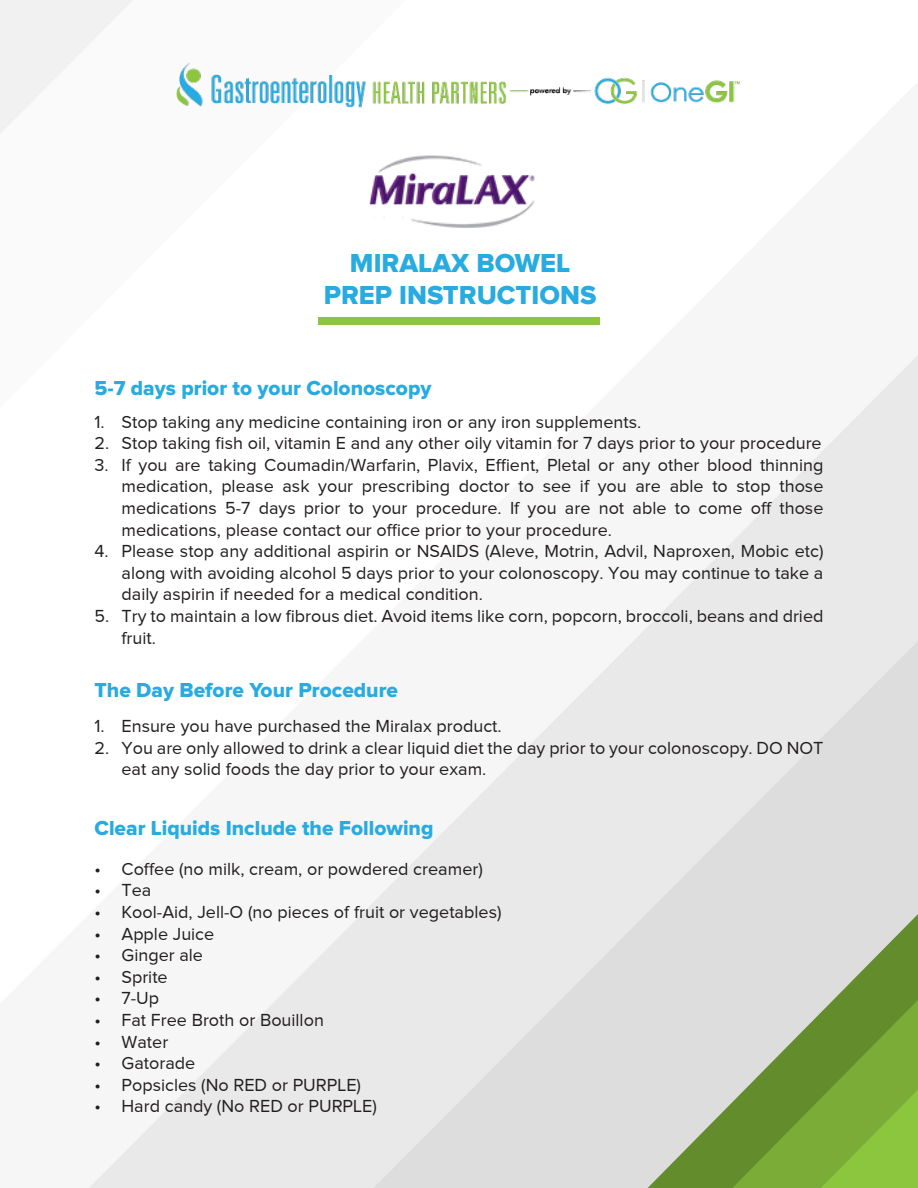
<style>
.page{position:relative;width:918px;height:1188px;background:#fff}
.page>*{position:absolute;margin:0;border:0;box-sizing:border-box;transform-origin:0 0}
.t1{font:27px "Proxima Nova Extrabld";color:#28abe0}
.t2{font:21px "Proxima Nova Extrabld";color:#28abe0}
.t3{font:18px/21.6px "Proxima Nova";color:#231f20;text-align:justify}
</style>
<div class="page">
<img style="left:0;top:0;width:918px;height:1188px">
<img style="left:166px;top:58px;width:586px;height:63px">
<div style="left:318px;top:318px;width:282px;height:7px;background:#8cc53e"></div>
<img style="left:645px;top:914px;width:273px;height:273px">
<img style="left:367px;top:151px;width:169px;height:80px">
<p class="t1" style="left:350px;top:251px;width:222px">MIRALAX BOWEL</p>
<p class="t1" style="left:324px;top:283px;width:274px">PREP INSTRUCTIONS</p>
<p class="t2" style="left:95px;top:379px;width:338px">5-7 days prior to your Colonoscopy</p>
<p class="t3" style="left:95px;top:411px;width:548px">1. Stop taking any medicine containing iron or any iron supplements.</p>
<p class="t3" style="left:95px;top:432px;width:729px">2. Stop taking fish oil, vitamin E and any other oily vitamin for 7 days prior to your procedure</p>
<p class="t3" style="left:122px;top:454px;width:704px;text-indent:-27px">3. If you are taking Coumadin/Warfarin, Plavix, Effient, Pletal or any other blood thinning medication, please ask your prescribing doctor to see if you are able to stop those medications 5-7 days prior to your procedure. If you are not able to come off those medications, please contact our office prior to your procedure.</p>
<p class="t3" style="left:122px;top:540px;width:703px;text-indent:-27px">4. Please stop any additional aspirin or NSAIDS (Aleve, Motrin, Advil, Naproxen, Mobic etc) along with avoiding alcohol 5 days prior to your colonoscopy. You may continue to take a daily aspirin if needed for a medical condition.</p>
<p class="t3" style="left:122px;top:605px;width:703px;text-indent:-27px">5. Try to maintain a low fibrous diet. Avoid items like corn, popcorn, broccoli, beans and dried fruit.</p>
<p class="t2" style="left:95px;top:680px;width:305px">The Day Before Your Procedure</p>
<p class="t3" style="left:95px;top:715px;width:409px">1. Ensure you have purchased the Miralax product.</p>
<p class="t3" style="left:122px;top:737px;width:703px;text-indent:-27px">2. You are only allowed to drink a clear liquid diet the day prior to your colonoscopy. DO NOT eat any solid foods the day prior to your exam.</p>
<p class="t2" style="left:95px;top:818px;width:340px">Clear Liquids Include the Following</p>
<p class="t3" style="left:95px;top:858px;width:390px">• Coffee (no milk, cream, or powdered creamer)</p>
<p class="t3" style="left:95px;top:879px;width:58px">• Tea</p>
<p class="t3" style="left:95px;top:901px;width:408px">• Kool-Aid, Jell-O (no pieces of fruit or vegetables)</p>
<p class="t3" style="left:95px;top:923px;width:121px">• Apple Juice</p>
<p class="t3" style="left:95px;top:944px;width:110px">• Ginger ale</p>
<p class="t3" style="left:95px;top:966px;width:75px">• Sprite</p>
<p class="t3" style="left:95px;top:987px;width:66px">• 7-Up</p>
<p class="t3" style="left:95px;top:1009px;width:231px">• Fat Free Broth or Bouillon</p>
<p class="t3" style="left:95px;top:1031px;width:75px">• Water</p>
<p class="t3" style="left:95px;top:1052px;width:102px">• Gatorade</p>
<p class="t3" style="left:95px;top:1074px;width:268px">• Popsicles (No RED or PURPLE)</p>
<p class="t3" style="left:95px;top:1095px;width:284px">• Hard candy (No RED or PURPLE)</p>
</div>
